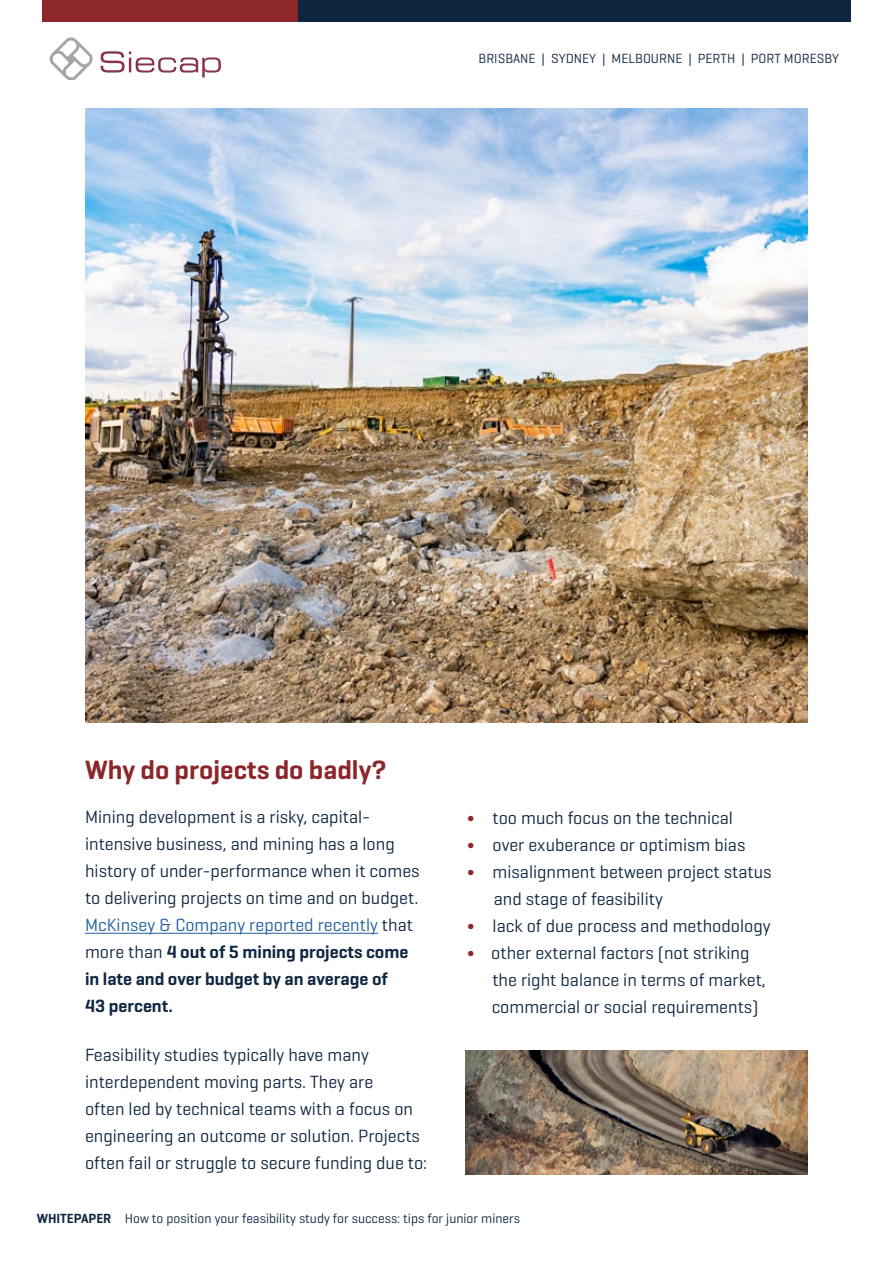
<style>
.page{position:relative;width:893px;height:1263px;background:#fff}
.page>*{position:absolute;margin:0;border:0;box-sizing:border-box;transform-origin:0 0}
.t1{font:600 27px "Geogrotesque";color:#8b272a}
.t2{font:18px/27px "Geogrotesque";color:#102741}
.t3{font:13.5px "Geogrotesque";color:#102741}
.t4{font:13.5px "Geogrotesque";color:#0f2640}
.s1{color:#215e9e}
.s2{font-weight:600}
.s3{font-family:"Source Code Pro";color:#8b272a}
</style>
<div class="page">
<hr style="left:85px;top:933px;width:293px;height:1px;background:#215e9e">
<img style="left:85px;top:108px;width:723px;height:614px">
<img style="left:466px;top:1050px;width:342px;height:125px">
<div style="left:296px;top:0;width:554px;height:21px;background:#0f2640"></div>
<div style="left:43px;top:0;width:255px;height:21px;background:#8c262a"></div>
<svg style="left:101px;top:51px;width:120px;height:26px"></svg>
<svg style="left:49px;top:37px;width:44px;height:43px"></svg>
<p class="t4" style="left:478px;top:50px;width:362px">BRISBANE | SYDNEY | MELBOURNE | PERTH | PORT MORESBY</p>
<h1 class="t1" style="left:85px;top:753px;width:303px">Why do projects do badly?</h1>
<p class="t2" style="left:85px;top:803px;width:336px">Mining development is a risky, capital&shy;intensive business, and mining has a long history of under-performance when it comes to delivering projects on time and on budget.<br><span class="s1">McKinsey &amp; Company reported recently</span> that more than <span class="s2">4 out of 5 mining projects come in late and over budget by an average of<br>43 percent.</span></p>
<p class="t2" style="left:85px;top:1040px;width:344px">Feasibility studies typically have many interdependent moving parts. They are<br>often led by technical teams with a focus on engineering an outcome or solution. Projects often fail or struggle to secure funding due to:</p>
<p class="t2" style="left:466px;top:803px;width:269px"><span class="s3">•</span> too much focus on the technical</p>
<p class="t2" style="left:466px;top:830px;width:281px"><span class="s3">•</span> over exuberance or optimism bias</p>
<p class="t2" style="left:494px;top:857px;width:279px;text-indent:-28px"><span class="s3">•</span> misalignment between project status and stage of feasibility</p>
<p class="t2" style="left:466px;top:911px;width:306px"><span class="s3">•</span> lack of due process and methodology</p>
<p class="t2" style="left:492px;top:938px;width:276px;text-indent:-26px"><span class="s3">•</span> other external factors (not striking the right balance in terms of market, commercial or social requirements)</p>
<p class="t3" style="left:37px;top:1210px;width:485px"><span class="s2">WHITEPAPER</span> How to position your feasibility study for success: tips for junior miners</p>
</div>
